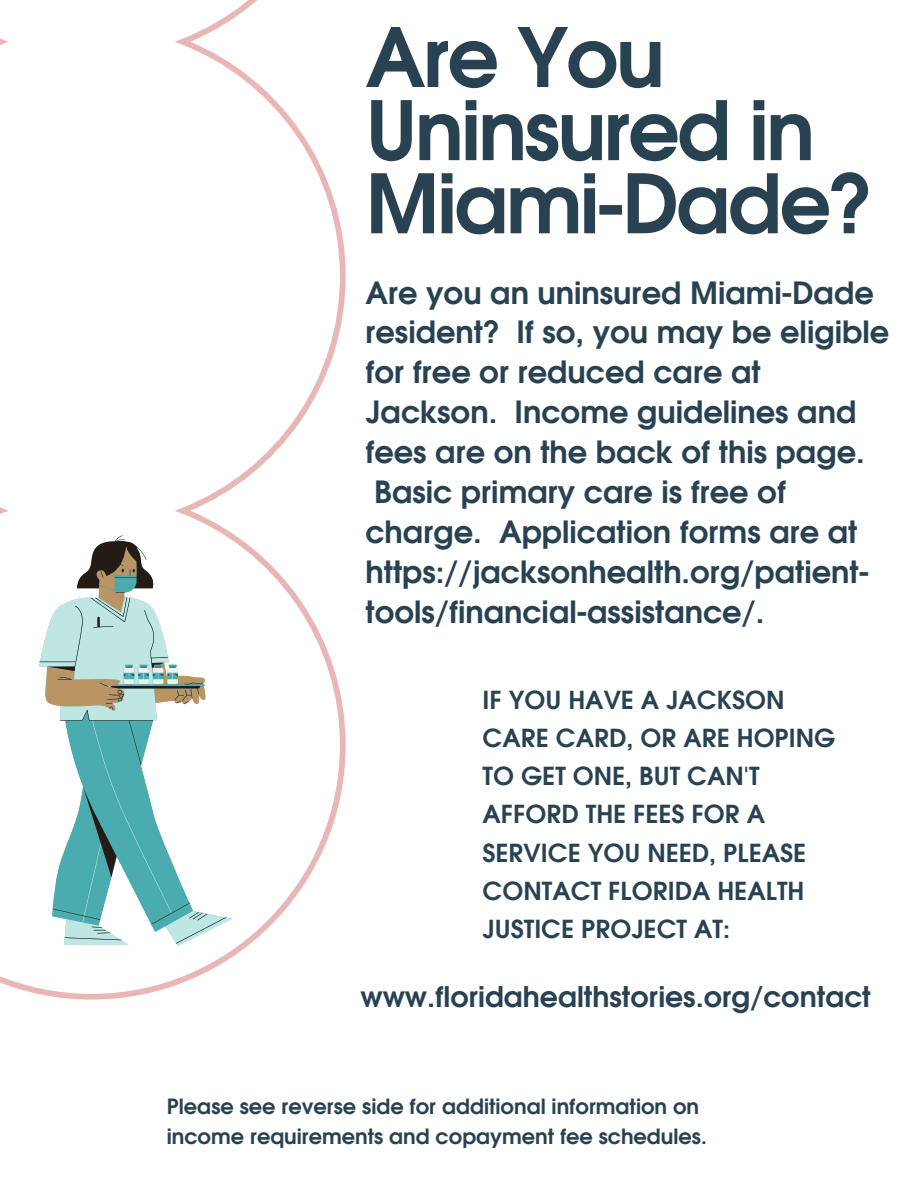
<style>
.page{position:relative;width:918px;height:1188px;background:#fff}
.page>*{position:absolute;margin:0;border:0;box-sizing:border-box;transform-origin:0 0}
.t1{font:700 81.3px/73.2px "Evolventa";letter-spacing:-.03em;color:#294252}
.t2{font:700 30.6px/39.9px "Evolventa";color:#294252}
.t3{font:700 28.5px "Evolventa";color:#294252}
.t4{font:700 24.9px/38.1px "Evolventa";color:#294252}
.t5{font:700 21px/29.2px "Evolventa";color:#294252}
</style>
<div class="page">
<svg style="left:0;top:0;width:346px;height:1000px"></svg>
<svg style="left:39px;top:595px;width:193px;height:351px"></svg>
<svg style="left:39px;top:535px;width:187px;height:409px"></svg>
<p class="t1" style="left:365px;top:26px;width:507px">Are You<br>Uninsured in<br>Miami-Dade?</p>
<p class="t2" style="left:365px;top:274px;width:525px">Are you an uninsured Miami-Dade resident? If so, you may be eligible for free or reduced care at<br>Jackson. Income guidelines and fees are on the back of this page.<br>Basic primary care is free of charge. Application forms are at https://jacksonhealth.org/patient&shy;tools/financial-assistance/.</p>
<p class="t4" style="left:483px;top:682px;width:354px">IF YOU HAVE A JACKSON<br>CARE CARD, OR ARE HOPING<br>TO GET ONE, BUT CAN'T<br>AFFORD THE FEES FOR A<br>SERVICE YOU NEED, PLEASE<br>CONTACT FLORIDA HEALTH<br>JUSTICE PROJECT AT:</p>
<p class="t3" style="left:360px;top:985px;width:512px">www.floridahealthstories.org/contact</p>
<p class="t5" style="left:167px;top:1093px;width:542px">Please see reverse side for additional information on income requirements and copayment fee schedules.</p>
</div>
